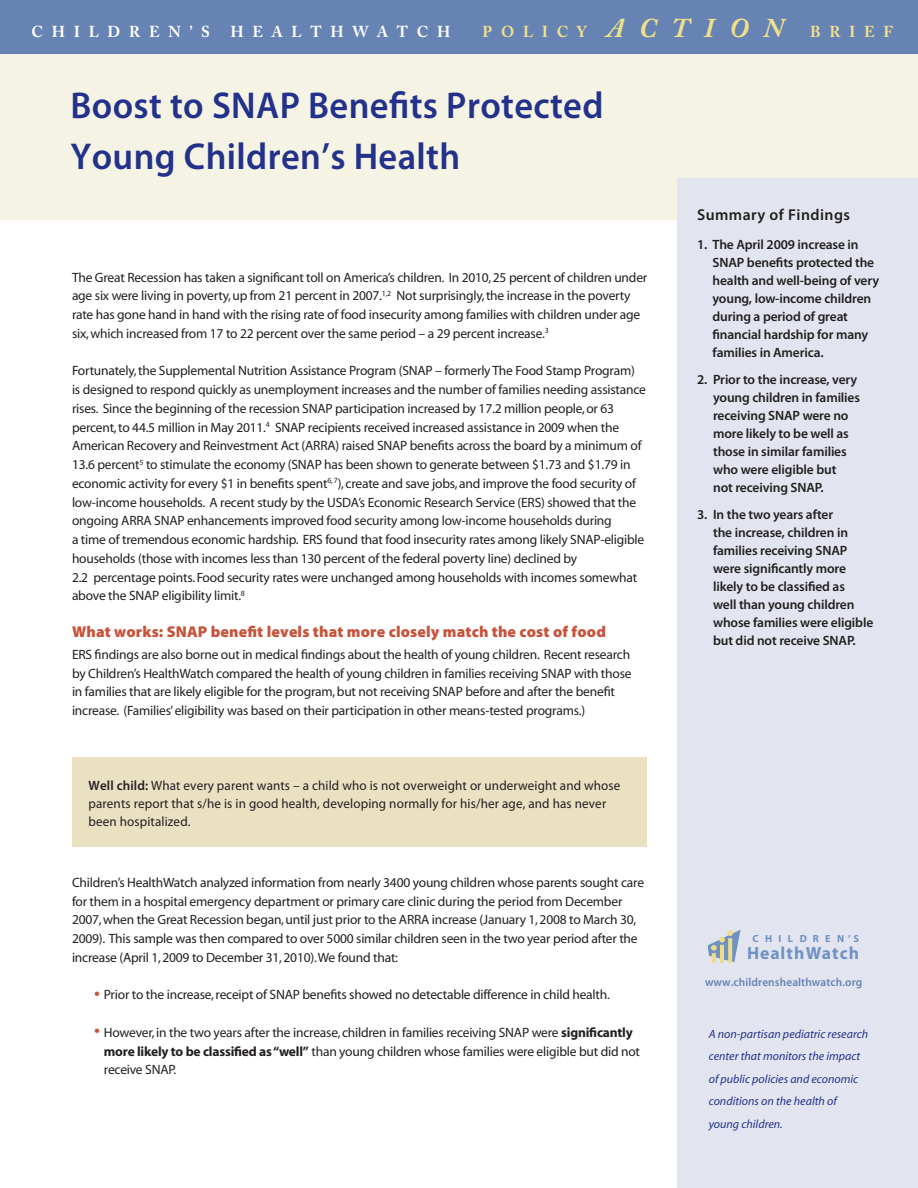
<style>
.page{position:relative;width:918px;height:1188px;background:#fff}
.page>*{position:absolute;margin:0;border:0;box-sizing:border-box;transform-origin:0 0}
.Headline{font:600 37.5px/51px "Myriad Pro";letter-spacing:.01em;color:#24318b}
.t1{font:700 17.7px "Myriad";letter-spacing:.06em;color:#6f91c3}
.Conclusion_Head{font:900 15.75px "Myriad Pro";letter-spacing:.01em;color:#c7533b}
.Headings{font:700 15.75px "Adobe Caslon Pro";letter-spacing:.57em;color:#fff}
.Headings-2{font:700 15.75px "Adobe Caslon Pro";letter-spacing:.57em;color:#f0e28b}
.Findings_Hd{font:600 15.75px "Myriad Pro";letter-spacing:.03em;color:#231f20}
.Body{font:13.5px/18.8px "Myriad";letter-spacing:-.015em;color:#231f20}
.Findings_Text{font:600 13.5px/18px "Myriad Pro";letter-spacing:-.01em;color:#231f20}
.Conclusion_Head-2{font:13.5px/18.8px "Myriad";letter-spacing:-.015em;color:#231f20}
.Conclusion_Body{font:13.5px/18px "Myriad Pro";letter-spacing:.01em;color:#231f20}
.Byline_Footer{font:italic 12px/22.5px "Myriad";color:#24318b}
.Conclusion_Body-2{font:600 11.7px "Myriad Pro";letter-spacing:.01em;color:#6683b4}
.t2{font:700 10.35px "Myriad";letter-spacing:.625em;color:#6f91c3}
.s1{font-style:italic;font-size:27px}
.s2{font-weight:600}
.s3{font-size:21px;color:#c7533b}
.s4{font-weight:700}
</style>
<div class="page">
<div style="left:0;top:31px;width:918px;height:189px;background:#f5f4e4"></div>
<div style="left:0;top:0;width:918px;height:54px;background:#6683b4"></div>
<div style="left:678px;top:178px;width:240px;height:1010px;background:#e2e5f0"></div>
<svg style="left:707px;top:930px;width:34px;height:33px"></svg>
<svg style="left:728px;top:938px;width:4px;height:25px"></svg>
<div style="left:72px;top:757px;width:575px;height:90px;background:#eae1c3"></div>
<p class="Headings" style="left:32px;top:22px;width:180px">CHILDREN’S</p>
<p class="Headings" style="left:230px;top:22px;width:221px">HEALTHWATCH</p>
<p class="Headings-2" style="left:483px;top:22px;width:302px">POLICY <span class="s1">ACTION</span></p>
<p class="Headings-2" style="left:810px;top:22px;width:85px">BRIEF</p>
<p class="Headline" style="left:70px;top:79px;width:535px">Boost to SNAP Benefits Protected<br>Young Children’s Health</p>
<p class="Body" style="left:72px;top:268px;width:577px">The Great Recession has taken a significant toll on America’s children. In 2010, 25 percent of children under age six were living in poverty, up from 21 percent in 2007.<sup>1,2</sup> Not surprisingly, the increase in the poverty rate has gone hand in hand with the rising rate of food insecurity among families with children under age six, which increased from 17 to 22 percent over the same period – a 29 percent increase.<sup>3</sup></p>
<p class="Body" style="left:72px;top:362px;width:575px">Fortunately, the Supplemental Nutrition Assistance Program (SNAP – formerly The Food Stamp Program) is designed to respond quickly as unemployment increases and the number of families needing assistance rises. Since the beginning of the recession SNAP participation increased by 17.2 million people, or 63 percent, to 44.5 million in May 2011.<sup>4</sup> SNAP recipients received increased assistance in 2009 when the American Recovery and Reinvestment Act (ARRA) raised SNAP benefits across the board by a minimum of 13.6 percent<sup>5</sup> to stimulate the economy (SNAP has been shown to generate between $1.73 and $1.79 in economic activity for every $1 in benefits spent<sup>6,</sup> <sup>7</sup>), create and save jobs, and improve the food security of low-income households. A recent study by the USDA’s Economic Research Service (ERS) showed that the ongoing ARRA SNAP enhancements improved food security among low-income households during<br>a time of tremendous economic hardship. ERS found that food insecurity rates among likely SNAP-eligible households (those with incomes less than 130 percent of the federal poverty line) declined by<br>2.2 percentage points. Food security rates were unchanged among households with incomes somewhat above the SNAP eligibility limit.<sup>8</sup></p>
<p class="Conclusion_Head" style="left:72px;top:621px;width:535px">What works: SNAP benefit levels that more closely match the cost of food</p>
<p class="Conclusion_Head-2" style="left:72px;top:646px;width:561px">ERS findings are also borne out in medical findings about the health of young children. Recent research by Children’s HealthWatch compared the health of young children in families receiving SNAP with those in families that are likely eligible for the program, but not receiving SNAP before and after the benefit increase. (Families’ eligibility was based on their participation in other means-tested programs.)</p>
<p class="Conclusion_Body" style="left:88px;top:777px;width:534px"><span class="s2">Well child:</span> What every parent wants – a child who is not overweight or underweight and whose parents report that s/he is in good health, developing normally for his/her age, and has never been hospitalized.</p>
<p class="Body" style="left:72px;top:874px;width:574px">Children’s HealthWatch analyzed information from nearly 3400 young children whose parents sought care for them in a hospital emergency department or primary care clinic during the period from December 2007, when the Great Recession began, until just prior to the ARRA increase (January 1, 2008 to March 30, 2009). This sample was then compared to over 5000 similar children seen in the two year period after the increase (April 1, 2009 to December 31, 2010). We found that:</p>
<p class="Body" style="left:94px;top:986px;width:517px"><span class="s3">•</span> Prior to the increase, receipt of SNAP benefits showed no detectable difference in child health.</p>
<p class="Body" style="left:104px;top:1024px;width:538px;text-indent:-10px"><span class="s3">•</span> However, in the two years after the increase, children in families receiving SNAP were <span class="s4">significantly more likely to be classified as “well”</span> than young children whose families were eligible but did not receive SNAP.</p>
<p class="Findings_Hd" style="left:697px;top:205px;width:155px">Summary of Findings</p>
<p class="Findings_Text" style="left:713px;top:235px;width:168px;text-indent:-15px">1. The April 2009 increase in<br>SNAP benefits protected the health and well-being of very young, low-income children during a period of great financial hardship for many families in America.</p>
<p class="Findings_Text" style="left:713px;top:370px;width:149px;text-indent:-16px">2. Prior to the increase, very young children in families receiving SNAP were no more likely to be well as those in similar families who were eligible but<br>not receiving SNAP.</p>
<p class="Findings_Text" style="left:713px;top:505px;width:162px;text-indent:-16px">3. In the two years after<br>the increase, children in families receiving SNAP were significantly more likely to be classified as<br>well than young children whose families were eligible but did not receive SNAP.</p>
<p class="t2" style="left:753px;top:933px;width:108px">CHILDREN’S</p>
<p class="t1" style="left:747px;top:944px;width:113px">HealthWatch</p>
<p class="Conclusion_Body-2" style="left:705px;top:974px;width:159px">www.childrenshealthwatch.org</p>
<p class="t1" style="left:746px;top:981px;width:113px">HealthWatch</p>
<p class="Byline_Footer" style="left:709px;top:1023px;width:161px">A non-partisan pediatric research center that monitors the impact of public policies and economic conditions on the health of young children.</p>
</div>
